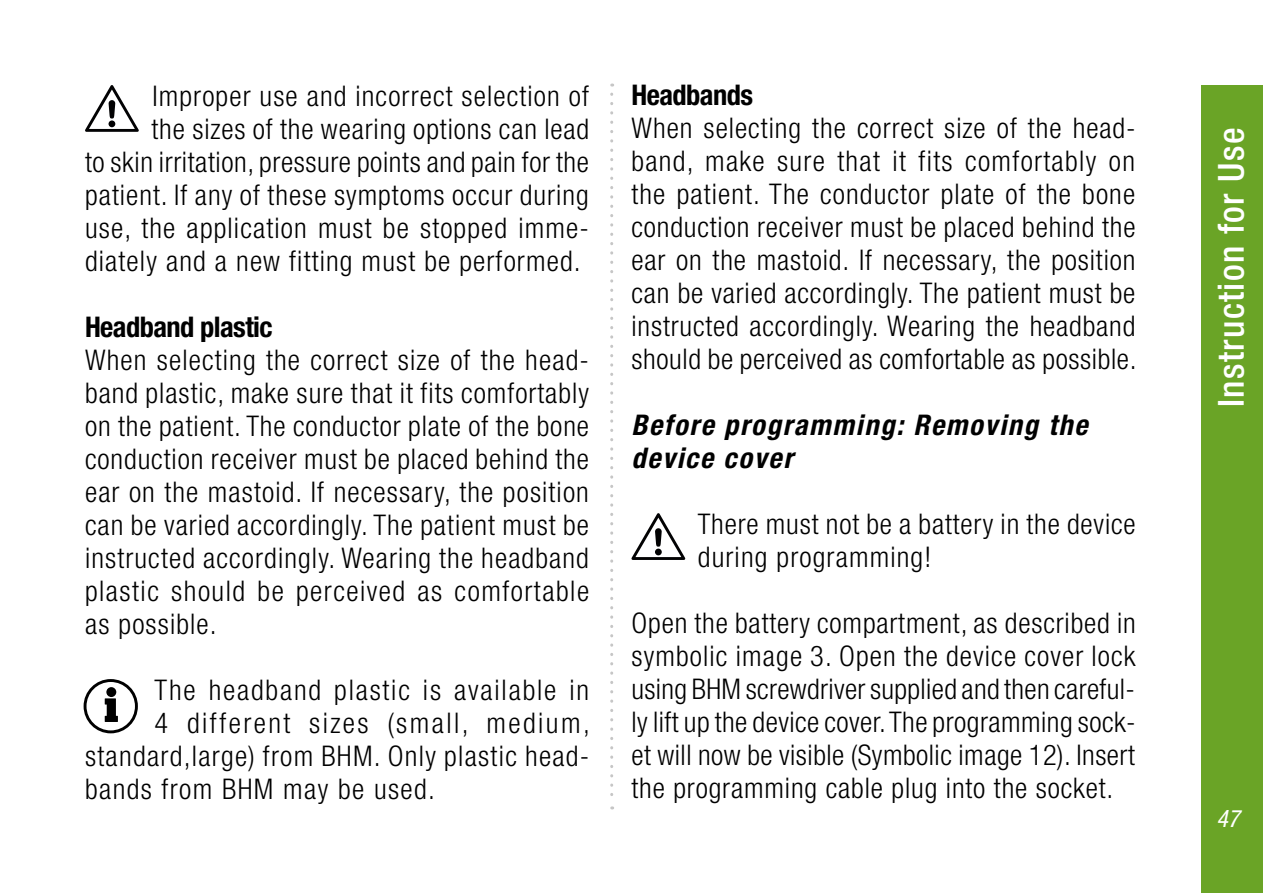
<style>
.page{position:relative;width:1263px;height:893px;background:#fff}
.page>*{position:absolute;margin:0;border:0;box-sizing:border-box;transform-origin:0 0}
.t1{font:500 condensed 36px "Helvetica Neue LT Pro";letter-spacing:.04em;color:#fff}
.t2{font:300 condensed 28.5px/33px "Helvetica Neue LT Pro";letter-spacing:.04em;color:#000;text-align:justify}
.t3{font:300 condensed 28.5px "Helvetica Neue LT Pro";letter-spacing:.02em;color:#000}
.t4{font:italic 700 condensed 28.5px/33px "Helvetica Neue LT Pro";letter-spacing:.06em;color:#000}
.t5{font:300 condensed 28.5px "Helvetica Neue LT Pro";letter-spacing:.065em;color:#000}
.t6{font:300 condensed 28.5px "Helvetica Neue LT Pro";letter-spacing:.085em;color:#000}
.t7{font:700 condensed 28.5px "Helvetica Neue LT Pro";letter-spacing:-.02em;color:#000}
.t8{font:italic condensed 24px "Helvetica Neue LT Pro";color:#fff}
</style>
<div class="page">
<div style="left:1201px;top:85px;width:62px;height:808px;background:#6aa426"></div>
<svg style="left:610px;top:94px;width:3px;height:715px"></svg>
<svg style="left:85px;top:85px;width:54px;height:47px"></svg>
<svg style="left:105px;top:687px;width:13px;height:35px"></svg>
<div style="left:84px;top:679px;width:54px;height:54px;border:3px solid #000;border-radius:50%"></div>
<svg style="left:631px;top:513px;width:54px;height:47px"></svg>
<p class="t2" style="left:152px;top:79px;width:438px">Improper use and incorrect selection of</p>
<p class="t2" style="left:152px;top:113px;width:439px">the sizes of the wearing options can lead</p>
<p class="t3" style="left:85px;top:146px;width:505px">to skin irritation, pressure points and pain for the</p>
<p class="t2" style="left:85px;top:179px;width:505px">patient. If any of these symptoms occur during</p>
<p class="t2" style="left:85px;top:212px;width:505px">use, the application must be stopped imme-</p>
<p class="t2" style="left:85px;top:245px;width:497px">diately and a new fitting must be performed.</p>
<p class="t7" style="left:85px;top:310px;width:189px">Headband plastic</p>
<p class="t2" style="left:85px;top:344px;width:506px">When selecting the correct size of the head&shy;band plastic, make sure that it fits comfortably on the patient. The conductor plate of the bone conduction receiver must be placed behind the ear on the mastoid. If necessary, the position can be varied accordingly. The patient must be instructed accordingly. Wearing the headband plastic should be perceived as comfortable as possible.</p>
<p class="t5" style="left:155px;top:674px;width:436px">The headband plastic is available in</p>
<p class="t6" style="left:155px;top:707px;width:437px">4 different sizes (small, medium,</p>
<p class="t2" style="left:85px;top:740px;width:506px">standard,large) from BHM. Only plastic head-</p>
<p class="t2" style="left:85px;top:773px;width:352px">bands from BHM may be used.</p>
<p class="t7" style="left:631px;top:78px;width:123px">Headbands</p>
<p class="t2" style="left:631px;top:112px;width:506px">When selecting the correct size of the head&shy;band, make sure that it fits comfortably on the patient. The conductor plate of the bone conduction receiver must be placed behind the ear on the mastoid. If necessary, the position can be varied accordingly. The patient must be instructed accordingly. Wearing the headband should be perceived as comfortable as possible.</p>
<p class="t4" style="left:631px;top:409px;width:458px">Before programming: Removing the device cover</p>
<p class="t2" style="left:698px;top:508px;width:439px">There must not be a battery in the device during programming!</p>
<p class="t2" style="left:631px;top:607px;width:506px">Open the battery compartment, as described in symbolic image 3. Open the device cover lock using BHM screwdriver supplied and then careful&shy;ly lift up the device cover. The programming sock&shy;et will now be visible (Symbolic image 12). Insert the programming cable plug into the socket.</p>
<p class="t1" style="left:1210px;top:407px;width:281px;rotate:-90deg">Instruction for Use</p>
<p class="t8" style="left:1216px;top:804px;width:25px">47</p>
</div>
